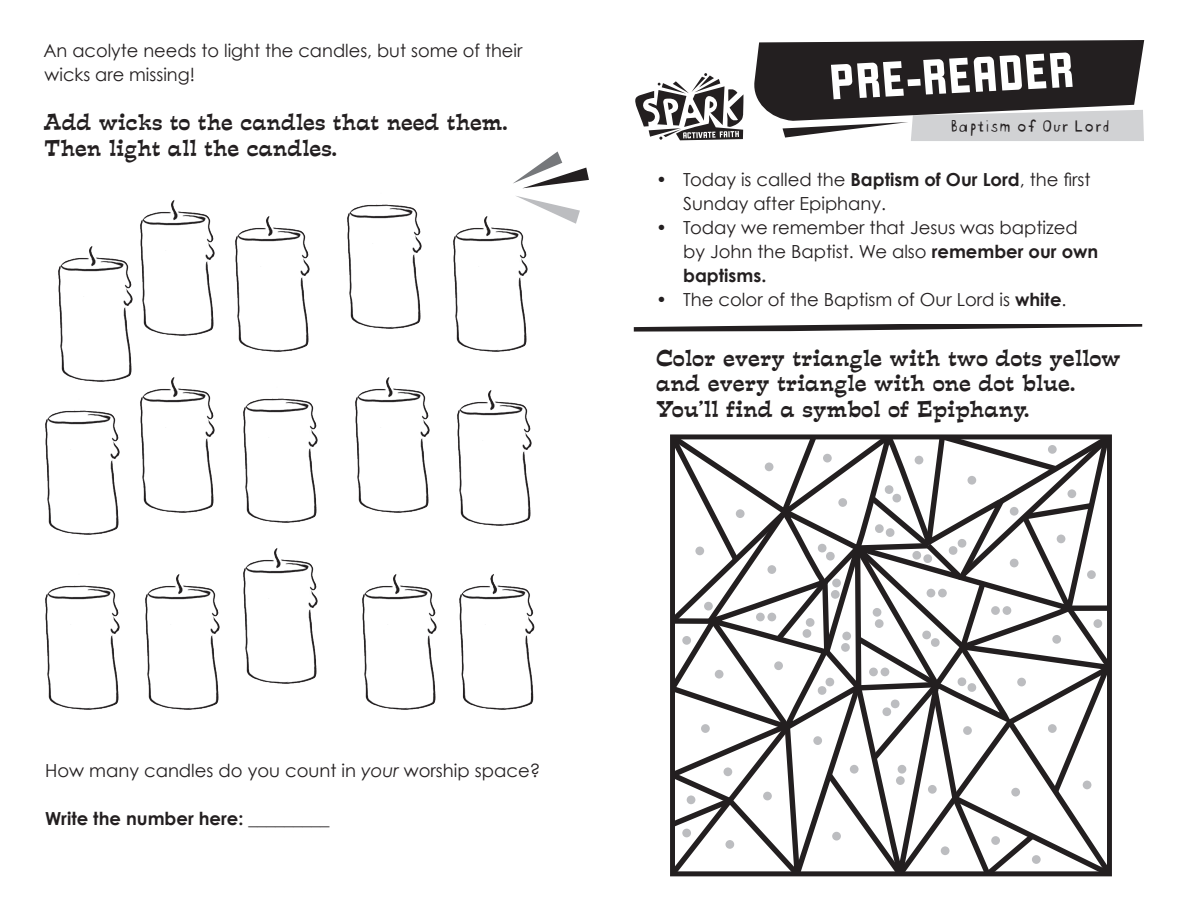
<style>
.page{position:relative;width:1188px;height:918px;background:#fff}
.page>*{position:absolute;margin:0;border:0;box-sizing:border-box;transform-origin:0 0}
.t1{font:54px "Liquorstore";color:#fff}
.t2{font:21px/25.5px "Estro Font";color:#231f20}
.t3{font:18px/24px "Century Gothic";color:#231f20}
.t4{font:700 18px "Century Gothic";color:#231f20}
.t5{font:18px "Blockhead Uplugged";color:#231f20}
.s1{font-weight:700}
.s2{font-style:italic}
</style>
<div class="page">
<svg style="left:754px;top:40px;width:390px;height:101px;background:#5b5859"></svg>
<svg style="left:635px;top:73px;width:108px;height:67px"></svg>
<svg style="left:634px;top:324px;width:508px;height:8px"></svg>
<svg style="left:675px;top:439px;width:432px;height:432px"></svg>
<div style="left:813px;top:736px;width:9px;height:9px;background:#bcbdc0;border-radius:50%"></div>
<div style="left:763px;top:792px;width:9px;height:8px;background:#bcbdc0;border-radius:50%"></div>
<div style="left:724px;top:767px;width:8px;height:9px;background:#bcbdc0;border-radius:50%"></div>
<div style="left:687px;top:795px;width:8px;height:9px;background:#bcbdc0;border-radius:50%"></div>
<div style="left:682px;top:829px;width:9px;height:8px;background:#bcbdc0;border-radius:50%"></div>
<div style="left:725px;top:840px;width:9px;height:9px;background:#bcbdc0;border-radius:50%"></div>
<div style="left:832px;top:832px;width:9px;height:9px;background:#bcbdc0;border-radius:50%"></div>
<div style="left:941px;top:846px;width:9px;height:9px;background:#bcbdc0;border-radius:50%"></div>
<div style="left:928px;top:785px;width:9px;height:9px;background:#bcbdc0;border-radius:50%"></div>
<div style="left:1011px;top:788px;width:9px;height:9px;background:#bcbdc0;border-radius:50%"></div>
<div style="left:991px;top:836px;width:9px;height:9px;background:#bcbdc0;border-radius:50%"></div>
<div style="left:1032px;top:855px;width:9px;height:9px;background:#bcbdc0;border-radius:50%"></div>
<div style="left:1083px;top:781px;width:8px;height:8px;background:#bcbdc0;border-radius:50%"></div>
<div style="left:850px;top:765px;width:9px;height:9px;background:#bcbdc0;border-radius:50%"></div>
<div style="left:701px;top:724px;width:9px;height:9px;background:#bcbdc0;border-radius:50%"></div>
<div style="left:715px;top:670px;width:9px;height:9px;background:#bcbdc0;border-radius:50%"></div>
<div style="left:774px;top:661px;width:9px;height:9px;background:#bcbdc0;border-radius:50%"></div>
<div style="left:682px;top:636px;width:9px;height:9px;background:#bcbdc0;border-radius:50%"></div>
<div style="left:704px;top:602px;width:9px;height:9px;background:#bcbdc0;border-radius:50%"></div>
<div style="left:695px;top:547px;width:9px;height:8px;background:#bcbdc0;border-radius:50%"></div>
<div style="left:767px;top:565px;width:9px;height:9px;background:#bcbdc0;border-radius:50%"></div>
<div style="left:736px;top:509px;width:9px;height:9px;background:#bcbdc0;border-radius:50%"></div>
<div style="left:765px;top:463px;width:8px;height:8px;background:#bcbdc0;border-radius:50%"></div>
<div style="left:823px;top:454px;width:9px;height:9px;background:#bcbdc0;border-radius:50%"></div>
<div style="left:838px;top:498px;width:9px;height:9px;background:#bcbdc0;border-radius:50%"></div>
<div style="left:915px;top:456px;width:8px;height:8px;background:#bcbdc0;border-radius:50%"></div>
<div style="left:968px;top:476px;width:8px;height:9px;background:#bcbdc0;border-radius:50%"></div>
<div style="left:1048px;top:445px;width:9px;height:9px;background:#bcbdc0;border-radius:50%"></div>
<div style="left:1010px;top:507px;width:9px;height:9px;background:#bcbdc0;border-radius:50%"></div>
<div style="left:1068px;top:489px;width:8px;height:9px;background:#bcbdc0;border-radius:50%"></div>
<div style="left:1010px;top:559px;width:9px;height:8px;background:#bcbdc0;border-radius:50%"></div>
<div style="left:1057px;top:535px;width:8px;height:8px;background:#bcbdc0;border-radius:50%"></div>
<div style="left:1087px;top:570px;width:9px;height:9px;background:#bcbdc0;border-radius:50%"></div>
<div style="left:1093px;top:619px;width:9px;height:9px;background:#bcbdc0;border-radius:50%"></div>
<div style="left:1052px;top:635px;width:9px;height:9px;background:#bcbdc0;border-radius:50%"></div>
<div style="left:1017px;top:678px;width:9px;height:8px;background:#bcbdc0;border-radius:50%"></div>
<div style="left:963px;top:726px;width:9px;height:9px;background:#bcbdc0;border-radius:50%"></div>
<div style="left:1048px;top:724px;width:9px;height:9px;background:#bcbdc0;border-radius:50%"></div>
<div style="left:670px;top:434px;width:442px;height:442px;border:4px solid #231f20"></div>
<svg style="left:513px;top:151px;width:76px;height:37px"></svg>
<svg style="left:516px;top:196px;width:64px;height:28px"></svg>
<img style="left:243px;top:398px;width:75px;height:286px">
<img style="left:45px;top:410px;width:75px;height:125px">
<img style="left:347px;top:204px;width:75px;height:125px">
<img style="left:45px;top:585px;width:75px;height:125px">
<img style="left:58px;top:246px;width:74px;height:136px">
<img style="left:125px;top:370px;width:90px;height:143px">
<img style="left:237px;top:216px;width:73px;height:136px">
<img style="left:355px;top:377px;width:75px;height:136px">
<img style="left:362px;top:574px;width:75px;height:136px">
<img style="left:457px;top:390px;width:75px;height:136px">
<img style="left:125px;top:200px;width:112px;height:155px">
<img style="left:453px;top:209px;width:98px;height:143px">
<img style="left:459px;top:574px;width:76px;height:136px">
<img style="left:145px;top:574px;width:75px;height:136px">
<p class="t3" style="left:43px;top:38px;width:481px">An acolyte needs to light the candles, but some of their wicks are missing!</p>
<p class="t2" style="left:44px;top:109px;width:465px">Add wicks to the candles that need them.<br>Then light all the candles.</p>
<h1 class="t1" style="left:828px;top:54px;width:247px;rotate:-3deg">PRE-READER</h1>
<p class="t5" style="left:950px;top:111px;width:161px">Baptism of Our Lord</p>
<p class="t3" style="left:683px;top:167px;width:409px;text-indent:-27px">• Today is called the <span class="s1">Baptism of Our Lord</span>, the first<br>Sunday after Epiphany.</p>
<p class="t3" style="left:683px;top:215px;width:417px;text-indent:-27px">• Today we remember that Jesus was baptized by John the Baptist. We also <span class="s1">remember our own baptisms.</span></p>
<p class="t3" style="left:656px;top:287px;width:412px">• The color of the Baptism of Our Lord is <span class="s1">white</span>.</p>
<p class="t2" style="left:656px;top:345px;width:466px">Color every triangle with two dots yellow and every triangle with one dot blue.<br>You’ll find a symbol of Epiphany.</p>
<p class="t3" style="left:45px;top:759px;width:497px">How many candles do you count in <span class="s2">your</span> worship space?</p>
<p class="t4" style="left:45px;top:808px;width:286px">Write the number here: _________</p>
</div>
